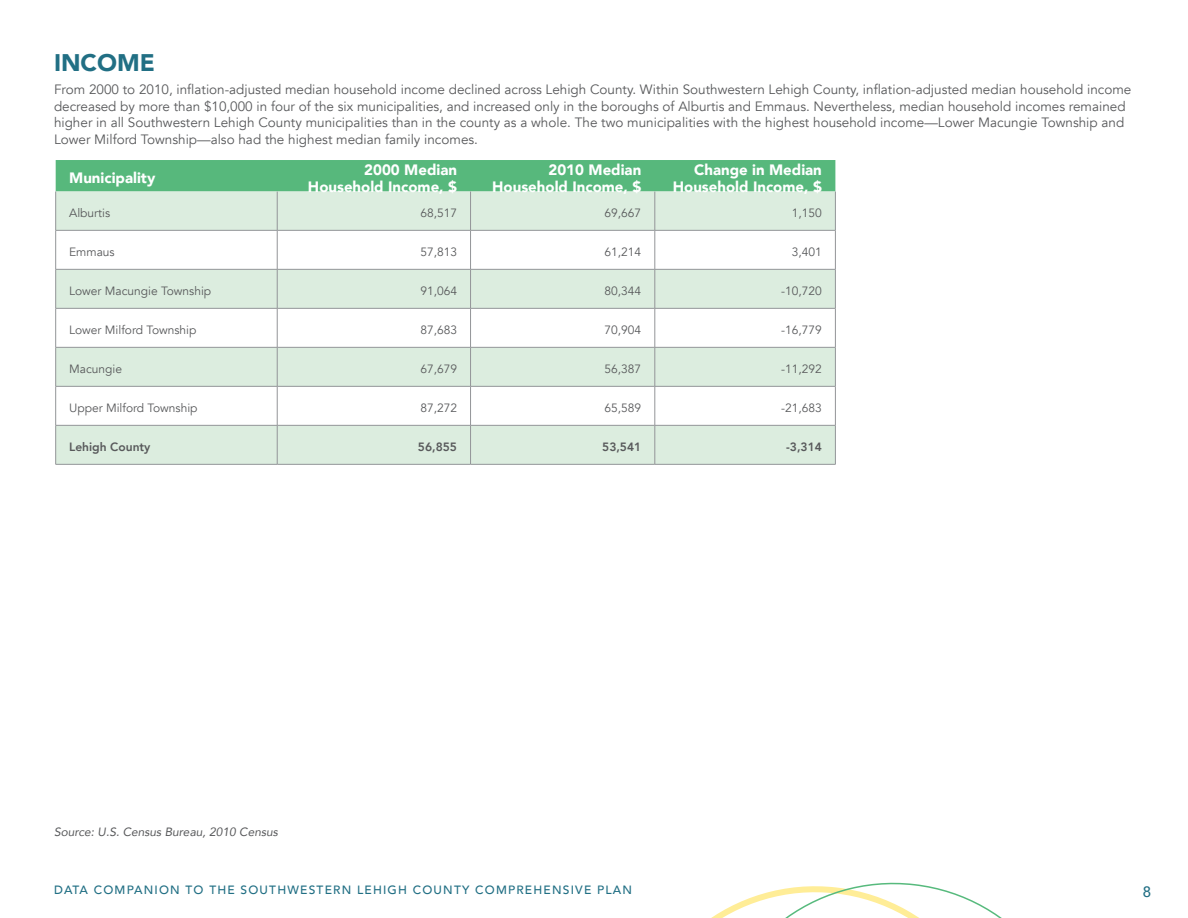
<style>
.page{position:relative;width:1188px;height:918px;background:#fff}
.page>*{position:absolute;margin:0;border:0;box-sizing:border-box;transform-origin:0 0}
.t1{font:900 24px "Avenir";color:#216f84}
.t2{font:900 15px/16.5px "Avenir";color:#fff;text-align:right}
.t3{font:500 15px "Avenir";color:#216f84}
.t4{font:13.5px/16.5px "Avenir";color:#58595b}
.t5{font:12px "Avenir";color:#58595b}
.t6{font:500 12px "Avenir";letter-spacing:.1em;color:#216f84}
.t7{font:italic 12px "Avenir";color:#58595b}
.t8{font:800 12px "Avenir";color:#58595b}
</style>
<div class="page">
<svg style="left:711px;top:882px;width:291px;height:36px"></svg>
<div style="left:56px;top:160px;width:779px;height:32px;background:#57b87c"></div>
<svg style="left:56px;top:192px;width:779px;height:272px;fill:#dceddf"></svg>
<hr style="left:277px;top:192px;width:1px;height:38px;background:#939598">
<hr style="left:470px;top:192px;width:1px;height:38px;background:#939598">
<hr style="left:655px;top:192px;width:1px;height:38px;background:#939598">
<hr style="left:55px;top:231px;width:1px;height:38px;background:#939598">
<hr style="left:277px;top:231px;width:1px;height:38px;background:#939598">
<hr style="left:470px;top:231px;width:1px;height:38px;background:#939598">
<hr style="left:655px;top:231px;width:1px;height:38px;background:#939598">
<hr style="left:835px;top:231px;width:1px;height:38px;background:#939598">
<hr style="left:56px;top:269px;width:221px;height:1px;background:#939598">
<hr style="left:55px;top:270px;width:1px;height:38px;background:#939598">
<hr style="left:277px;top:269px;width:194px;height:1px;background:#939598">
<hr style="left:277px;top:270px;width:1px;height:38px;background:#939598">
<hr style="left:471px;top:269px;width:184px;height:1px;background:#939598">
<hr style="left:470px;top:270px;width:1px;height:38px;background:#939598">
<hr style="left:655px;top:269px;width:181px;height:1px;background:#939598">
<hr style="left:655px;top:270px;width:1px;height:38px;background:#939598">
<hr style="left:835px;top:270px;width:1px;height:38px;background:#939598">
<hr style="left:56px;top:308px;width:221px;height:1px;background:#939598">
<hr style="left:55px;top:309px;width:1px;height:38px;background:#939598">
<hr style="left:277px;top:308px;width:194px;height:1px;background:#939598">
<hr style="left:277px;top:309px;width:1px;height:38px;background:#939598">
<hr style="left:471px;top:308px;width:184px;height:1px;background:#939598">
<hr style="left:470px;top:309px;width:1px;height:38px;background:#939598">
<hr style="left:655px;top:308px;width:181px;height:1px;background:#939598">
<hr style="left:655px;top:309px;width:1px;height:38px;background:#939598">
<hr style="left:835px;top:309px;width:1px;height:38px;background:#939598">
<hr style="left:56px;top:347px;width:221px;height:1px;background:#939598">
<hr style="left:55px;top:348px;width:1px;height:38px;background:#939598">
<hr style="left:277px;top:347px;width:194px;height:1px;background:#939598">
<hr style="left:277px;top:348px;width:1px;height:38px;background:#939598">
<hr style="left:471px;top:347px;width:184px;height:1px;background:#939598">
<hr style="left:470px;top:348px;width:1px;height:38px;background:#939598">
<hr style="left:655px;top:347px;width:181px;height:1px;background:#939598">
<hr style="left:655px;top:348px;width:1px;height:38px;background:#939598">
<hr style="left:835px;top:348px;width:1px;height:38px;background:#939598">
<hr style="left:56px;top:386px;width:221px;height:1px;background:#939598">
<hr style="left:55px;top:387px;width:1px;height:38px;background:#939598">
<hr style="left:277px;top:386px;width:194px;height:1px;background:#939598">
<hr style="left:277px;top:387px;width:1px;height:38px;background:#939598">
<hr style="left:471px;top:386px;width:184px;height:1px;background:#939598">
<hr style="left:470px;top:387px;width:1px;height:38px;background:#939598">
<hr style="left:655px;top:386px;width:181px;height:1px;background:#939598">
<hr style="left:655px;top:387px;width:1px;height:38px;background:#939598">
<hr style="left:835px;top:387px;width:1px;height:38px;background:#939598">
<hr style="left:56px;top:425px;width:221px;height:1px;background:#939598">
<hr style="left:55px;top:426px;width:1px;height:38px;background:#939598">
<hr style="left:277px;top:425px;width:194px;height:1px;background:#939598">
<hr style="left:277px;top:426px;width:1px;height:38px;background:#939598">
<hr style="left:471px;top:425px;width:184px;height:1px;background:#939598">
<hr style="left:470px;top:426px;width:1px;height:38px;background:#939598">
<hr style="left:655px;top:425px;width:181px;height:1px;background:#939598">
<hr style="left:655px;top:426px;width:1px;height:38px;background:#939598">
<hr style="left:835px;top:426px;width:1px;height:38px;background:#939598">
<hr style="left:56px;top:464px;width:221px;height:1px;background:#939598">
<hr style="left:277px;top:464px;width:194px;height:1px;background:#939598">
<hr style="left:471px;top:464px;width:184px;height:1px;background:#939598">
<hr style="left:655px;top:464px;width:181px;height:1px;background:#939598">
<hr style="left:55px;top:192px;width:1px;height:38px;background:#939598">
<hr style="left:835px;top:192px;width:1px;height:38px;background:#939598">
<hr style="left:56px;top:230px;width:221px;height:1px;background:#939598">
<hr style="left:277px;top:230px;width:194px;height:1px;background:#939598">
<hr style="left:471px;top:230px;width:184px;height:1px;background:#939598">
<hr style="left:655px;top:230px;width:181px;height:1px;background:#939598">
<h1 class="t1" style="left:54px;top:42px;width:102px">INCOME</h1>
<p class="t4" style="left:54px;top:82px;width:1079px">From 2000 to 2010, inflation-adjusted median household income declined across Lehigh County. Within Southwestern Lehigh County, inflation-adjusted median household income decreased by more than $10,000 in four of the six municipalities, and increased only in the boroughs of Alburtis and Emmaus. Nevertheless, median household incomes remained higher in all Southwestern Lehigh County municipalities than in the county as a whole. The two municipalities with the highest household income—Lower Macungie Township and Lower Milford Township—also had the highest median family incomes.</p>
<p class="t2" style="left:69px;top:169px;width:88px">Municipality</p>
<p class="t2" style="left:308px;top:161px;width:151px">2000 Median<br>Household Income, $</p>
<p class="t2" style="left:492px;top:161px;width:151px">2010 Median<br>Household Income, $</p>
<p class="t2" style="left:673px;top:161px;width:151px">Change in Median<br>Household Income, $</p>
<p class="t5" style="left:69px;top:206px;width:43px">Alburtis</p>
<p class="t5" style="left:420px;top:206px;width:38px">68,517</p>
<p class="t5" style="left:605px;top:206px;width:38px">69,667</p>
<p class="t5" style="left:792px;top:206px;width:32px">1,150</p>
<p class="t5" style="left:69px;top:245px;width:47px">Emmaus</p>
<p class="t5" style="left:420px;top:245px;width:38px">57,813</p>
<p class="t5" style="left:605px;top:245px;width:38px">61,214</p>
<p class="t5" style="left:792px;top:245px;width:32px">3,401</p>
<p class="t5" style="left:69px;top:284px;width:144px">Lower Macungie Township</p>
<p class="t5" style="left:420px;top:284px;width:38px">91,064</p>
<p class="t5" style="left:605px;top:284px;width:38px">80,344</p>
<p class="t5" style="left:781px;top:284px;width:42px">-10,720</p>
<p class="t5" style="left:69px;top:323px;width:129px">Lower Milford Township</p>
<p class="t5" style="left:420px;top:323px;width:38px">87,683</p>
<p class="t5" style="left:605px;top:323px;width:38px">70,904</p>
<p class="t5" style="left:781px;top:323px;width:42px">-16,779</p>
<p class="t5" style="left:69px;top:362px;width:54px">Macungie</p>
<p class="t5" style="left:420px;top:362px;width:38px">67,679</p>
<p class="t5" style="left:605px;top:362px;width:38px">56,387</p>
<p class="t5" style="left:781px;top:362px;width:42px">-11,292</p>
<p class="t5" style="left:69px;top:401px;width:130px">Upper Milford Township</p>
<p class="t5" style="left:420px;top:401px;width:38px">87,272</p>
<p class="t5" style="left:605px;top:401px;width:38px">65,589</p>
<p class="t5" style="left:781px;top:401px;width:42px">-21,683</p>
<p class="t8" style="left:69px;top:437px;width:83px">Lehigh County</p>
<p class="t8" style="left:418px;top:437px;width:41px">56,855</p>
<p class="t8" style="left:602px;top:437px;width:41px">53,541</p>
<p class="t8" style="left:786px;top:437px;width:37px">-3,314</p>
<p class="t7" style="left:54px;top:825px;width:225px">Source: U.S. Census Bureau, 2010 Census</p>
<p class="t6" style="left:54px;top:880px;width:580px">DATA COMPANION TO THE SOUTHWESTERN LEHIGH COUNTY COMPREHENSIVE PLAN</p>
<p class="t3" style="left:1143px;top:879px;width:10px">8</p>
</div>
